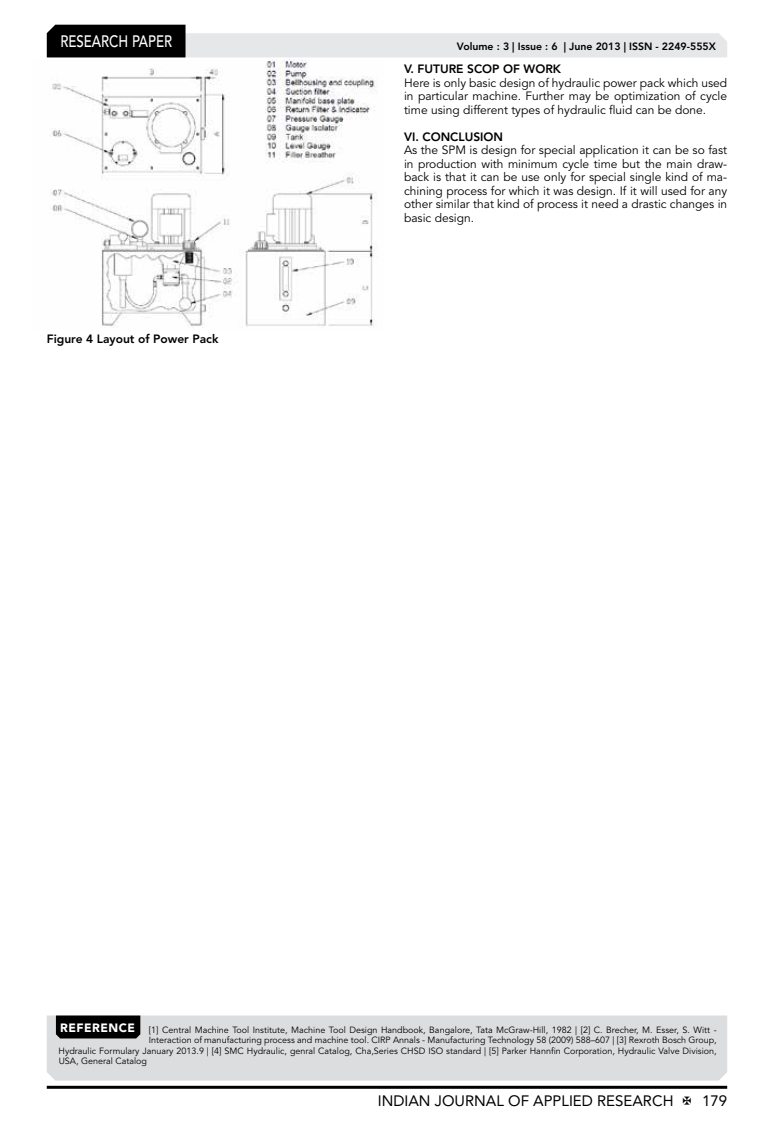
<style>
.page{position:relative;width:774px;height:1136px;background:#fff}
.page>*{position:absolute;margin:0;border:0;box-sizing:border-box;transform-origin:0 0}
.t1{font:500 16.5px "Avenir LT Std";color:#fff;scale:.8 1}
.t2{font:15px "Avenir LT Std";color:#000}
.t3{font:12px/13.5px "Avenir LT Std";color:#000;text-align:justify}
.t4{font:800 12px "Avenir LT Std";color:#000}
.t5{font:800 10.5px "Avenir LT Std";color:#000}
.t6{font:9px "Avenir LT Std";color:#000}
.s1{font-weight:900;font-size:12px;color:#fff}
</style>
<div class="page">
<hr style="left:47px;top:1085px;width:680px;height:3px;background:#000">
<svg style="left:47px;top:25px;width:680px;height:32px"></svg>
<img style="left:50px;top:60px;width:326px;height:268px">
<div style="left:47px;top:1015px;width:680px;height:65px;background:#dcddde"></div>
<div style="left:56px;top:1015px;width:84px;height:23px;background:#000"></div>
<h1 class="t1" style="left:60px;top:32px;width:139px">RESEARCH PAPER</h1>
<p class="t4" style="left:47px;top:332px;width:173px">Figure 4 Layout of Power Pack</p>
<p class="t5" style="left:457px;top:41px;width:261px">Volume : 3 | Issue : 6 | June 2013 | ISSN - 2249-555X</p>
<p class="t4" style="left:404px;top:62px;width:159px">V. FUTURE SCOP OF WORK</p>
<p class="t3" style="left:404px;top:76px;width:325px">Here is only basic design of hydraulic power pack which used in particular machine. Further may be optimization of cycle time using different types of hydraulic fluid can be done.</p>
<p class="t4" style="left:404px;top:129px;width:101px">VI. CONCLUSION</p>
<p class="t3" style="left:404px;top:143px;width:325px">As the SPM is design for special application it can be so fast in production with minimum cycle time but the main draw&shy;back is that it can be use only for special single kind of ma&shy;chining process for which it was design. If it will used for any other similar that kind of process it need a drastic changes in basic design.</p>
<p class="t6" style="left:60px;top:1024px;width:658px"><span class="s1">REFERENCE</span> [1] Central Machine Tool Institute, Machine Tool Design Handbook, Bangalore, Tata McGraw-Hill, 1982 | [2] C. Brecher, M. Esser, S. Witt -</p>
<p class="t6" style="left:149px;top:1034px;width:569px">Interaction of manufacturing process and machine tool. CIRP Annals - Manufacturing Technology 58 (2009) 588–607 | [3] Rexroth Bosch Group,</p>
<p class="t6" style="left:59px;top:1045px;width:660px">Hydraulic Formulary January 2013.9 | [4] SMC Hydraulic, genral Catalog, Cha,Series CHSD ISO standard | [5] Parker Hannfin Corporation, Hydraulic Valve Division,</p>
<p class="t6" style="left:59px;top:1055px;width:90px">USA, General Catalog</p>
<p class="t2" style="left:378px;top:1091px;width:297px">INDIAN JOURNAL OF APPLIED RESEARCH</p>
<p class="t2" style="left:702px;top:1091px;width:27px">179</p>
</div>
